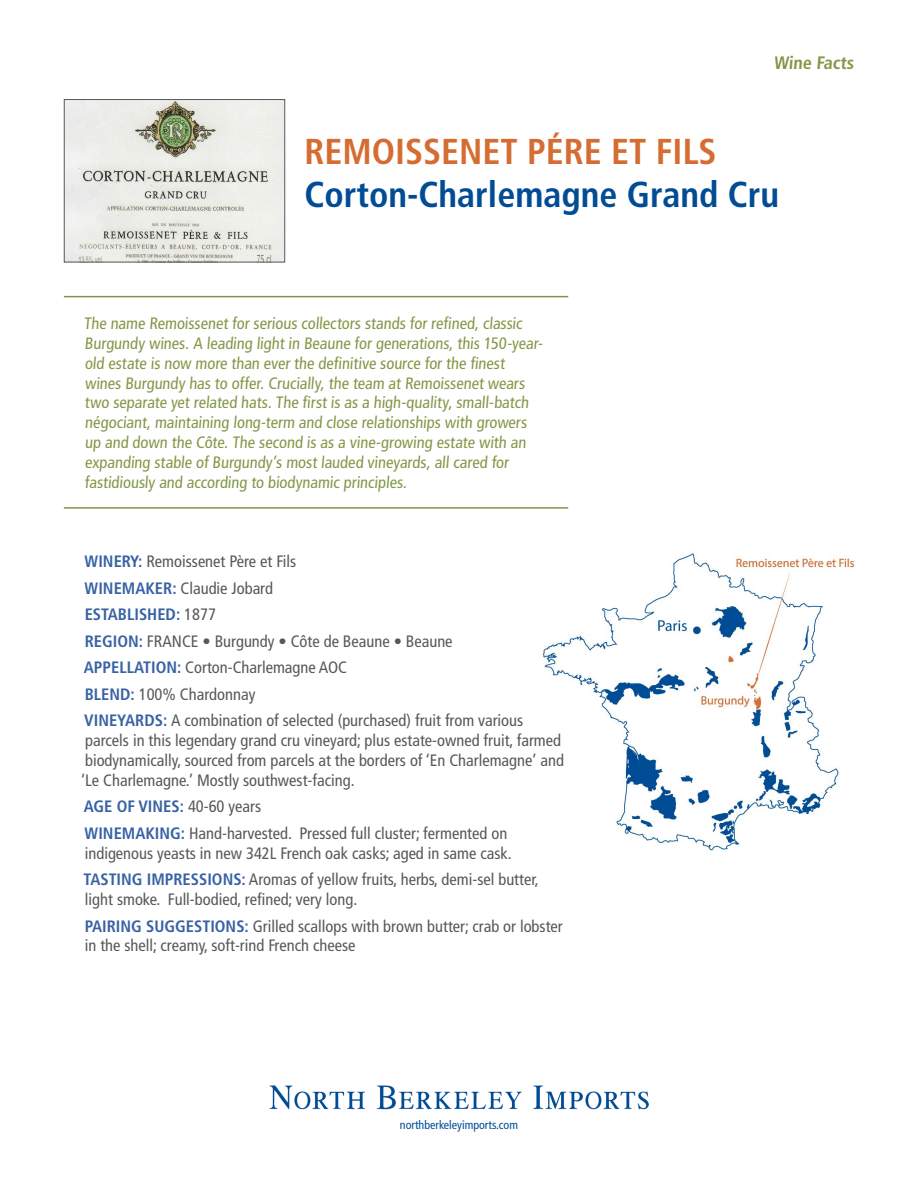
<style>
.page{position:relative;width:918px;height:1188px;background:#fff}
.page>*{position:absolute;margin:0;border:0;box-sizing:border-box;transform-origin:0 0}
.t1{font:700 condensed 36px "Frutiger LT Std";color:#014c95}
.t2{font:700 condensed 36px "Frutiger LT Std";color:#d56d32}
.t3{font:700 condensed 18px "Frutiger LT Std";color:#829747}
.info{font:condensed 16.5px/19.8px "Frutiger LT Std";color:#57585a}
.t4{font:condensed 16.5px/19.8px "Frutiger LT Std";color:#829747}
.info-2{font:700 condensed 16.5px "Frutiger LT Std";color:#3862a4}
.t5{font:condensed 12px "Frutiger LT Std";color:#014c95}
.s1{font-weight:700;color:#3862a4}
.s2{font-weight:400;color:#57585a}
</style>
<div class="page">
<img style="left:66px;top:101px;width:217px;height:159px">
<div style="left:64px;top:99px;width:221px;height:163px;border:1px solid #57585a"></div>
<img style="left:542px;top:553px;width:313px;height:298px">
<img style="left:269px;top:1086px;width:380px;height:23px">
<hr style="left:64px;top:296px;width:504px;height:1px;background:#829747">
<hr style="left:64px;top:507px;width:504px;height:2px;background:#829747">
<p class="t3" style="left:774px;top:52px;width:83px">Wine Facts</p>
<p class="t2" style="left:305px;top:130px;width:414px">REMOISSENET PÉRE ET FILS</p>
<p class="t1" style="left:305px;top:174px;width:476px">Corton-Charlemagne Grand Cru</p>
<p class="t4" style="left:84px;top:314px;width:462px">The name Remoissenet for serious collectors stands for refined, classic Burgundy wines. A leading light in Beaune for generations, this 150-year&shy;old estate is now more than ever the definitive source for the finest wines Burgundy has to offer. Crucially, the team at Remoissenet wears two separate yet related hats. The first is as a high-quality, small-batch négociant, maintaining long-term and close relationships with growers up and down the Côte. The second is as a vine-growing estate with an expanding stable of Burgundy’s most lauded vineyards, all cared for fastidiously and according to biodynamic principles.</p>
<p class="info" style="left:85px;top:552px;width:213px"><span class="s1">WINERY:</span> Remoissenet Père et Fils</p>
<p class="info" style="left:85px;top:578px;width:190px"><span class="s1">WINEMAKER:</span> Claudie Jobard</p>
<p class="info-2" style="left:85px;top:605px;width:133px">ESTABLISHED: <span class="s2">1877</span></p>
<p class="info" style="left:85px;top:631px;width:369px"><span class="s1">REGION:</span> FRANCE • Burgundy • Côte de Beaune • Beaune</p>
<p class="info" style="left:84px;top:658px;width:265px"><span class="s1">APPELLATION:</span> Corton-Charlemagne AOC</p>
<p class="info" style="left:85px;top:684px;width:172px"><span class="s1">BLEND:</span> 100% Chardonnay</p>
<p class="info" style="left:81px;top:711px;width:484px"><span class="s1">VINEYARDS:</span> A combination of selected (purchased) fruit from various parcels in this legendary grand cru vineyard; plus estate-owned fruit, farmed biodynamically, sourced from parcels at the borders of ‘En Charlemagne’ and ‘Le Charlemagne.’ Mostly southwest-facing.</p>
<p class="info-2" style="left:84px;top:797px;width:179px">AGE OF VINES: <span class="s2">40-60 years</span></p>
<p class="info" style="left:85px;top:823px;width:429px"><span class="s1">WINEMAKING:</span> Hand-harvested. Pressed full cluster; fermented on indigenous yeasts in new 342L French oak casks; aged in same cask.</p>
<p class="info" style="left:84px;top:870px;width:457px"><span class="s1">TASTING IMPRESSIONS:</span> Aromas of yellow fruits, herbs, demi-sel butter, light smoke. Full-bodied, refined; very long.</p>
<p class="info" style="left:85px;top:916px;width:479px"><span class="s1">PAIRING SUGGESTIONS:</span> Grilled scallops with brown butter; crab or lobster in the shell; creamy, soft-rind French cheese</p>
<p class="t5" style="left:400px;top:1118px;width:120px">northberkeleyimports.com</p>
</div>
